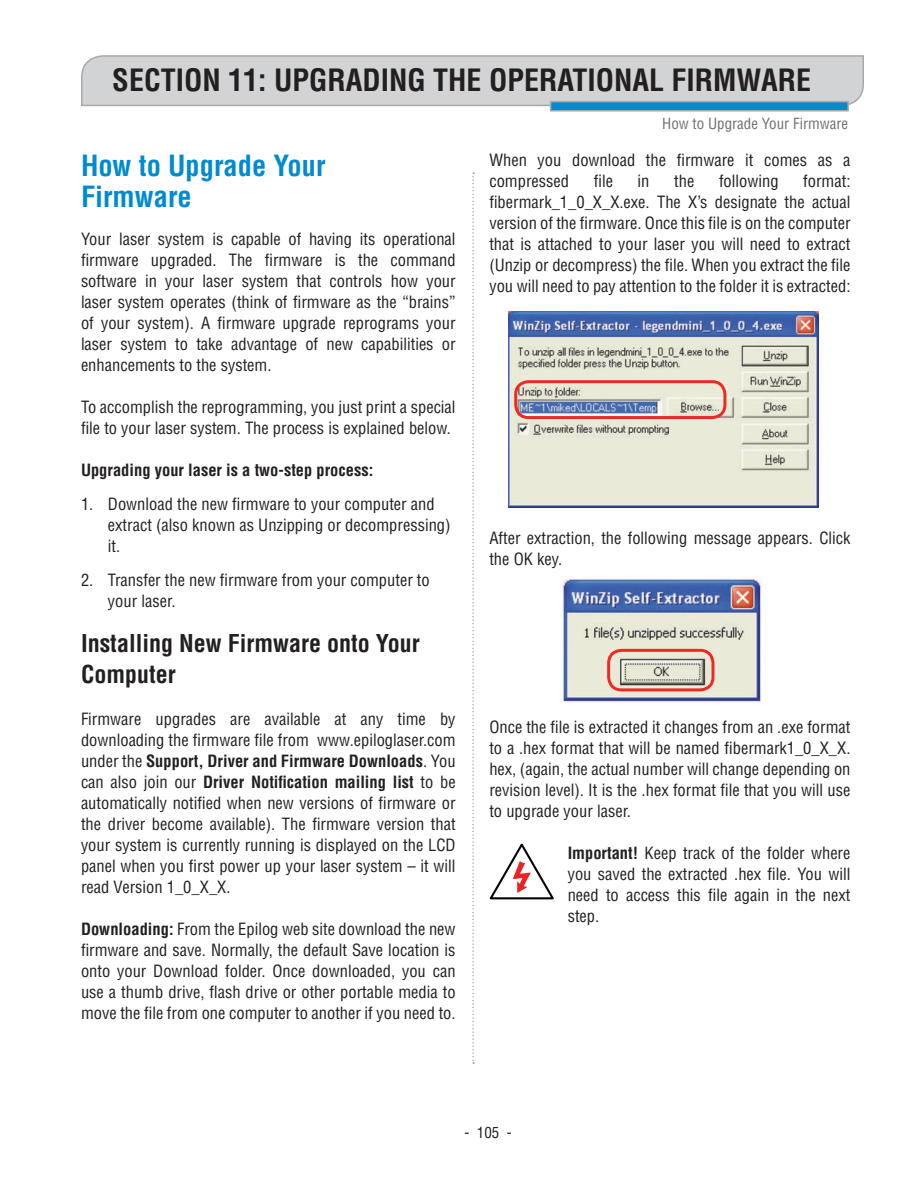
<style>
.page{position:relative;width:918px;height:1188px;background:#fff}
.page>*{position:absolute;margin:0;border:0;box-sizing:border-box;transform-origin:0 0}
.t1{font:700 condensed 30px "Helvetica";color:#231f20}
.t2{font:700 condensed 28.5px/31.5px "Helvetica";color:#008bcf}
.t3{font:700 condensed 24px/31.5px "Helvetica";color:#231f20}
.t4{font:condensed 16.5px/21px "Helvetica";color:#231f20;text-align:justify}
.t5{font:700 condensed 16.5px "Helvetica";color:#231f20}
.t6{font:condensed 15px "Helvetica";color:#6d6f71}
.t7{font:condensed 15px "Helvetica";color:#231f20}
.s1{font-weight:700}
</style>
<div class="page">
<svg style="left:81px;top:55px;width:783px;height:57px;background:#c7cfd4"></svg>
<svg style="left:472px;top:173px;width:2px;height:891px"></svg>
<svg style="left:489px;top:843px;width:65px;height:57px"></svg>
<img style="left:509px;top:311px;width:310px;height:197px">
<div style="left:514px;top:380px;width:212px;height:39px;border:3px solid #ee2a24;border-radius:13px"></div>
<img style="left:560px;top:576px;width:203px;height:126px">
<div style="left:607px;top:649px;width:107px;height:42px;border:3px solid #ee2a24;border-radius:13px"></div>
<h1 class="t1" style="left:112px;top:61px;width:700px">SECTION 11: UPGRADING THE OPERATIONAL FIRMWARE</h1>
<h2 class="t2" style="left:81px;top:150px;width:246px">How to Upgrade Your<br>Firmware</h2>
<p class="t4" style="left:81px;top:229px;width:376px">Your laser system is capable of having its operational firmware upgraded. The firmware is the command software in your laser system that controls how your laser system operates (think of firmware as the “brains” of your system). A firmware upgrade reprograms your laser system to take advantage of new capabilities or enhancements to the system.</p>
<p class="t4" style="left:81px;top:397px;width:376px">To accomplish the reprogramming, you just print a special file to your laser system. The process is explained below.</p>
<p class="t5" style="left:81px;top:460px;width:294px">Upgrading your laser is a two-step process:</p>
<p class="t4" style="left:108px;top:494px;width:344px;text-align:left;text-indent:-27px">1. Download the new firmware to your computer and extract (also known as Unzipping or decompressing) it.</p>
<p class="t4" style="left:108px;top:569px;width:323px;text-indent:-27px">2. Transfer the new firmware from your computer to your laser.</p>
<h3 class="t3" style="left:81px;top:627px;width:340px">Installing New Firmware onto Your<br>Computer</h3>
<p class="t4" style="left:81px;top:708px;width:376px">Firmware upgrades are available at any time by downloading the firmware file from www.epiloglaser.com under the <span class="s1">Support, Driver and Firmware Downloads</span>. You can also join our <span class="s1">Driver Notification mailing list</span> to be automatically notified when new versions of firmware or the driver become available). The firmware version that your system is currently running is displayed on the LCD panel when you first power up your laser system – it will read Version 1_0_X_X.</p>
<p class="t4" style="left:81px;top:918px;width:376px"><span class="s1">Downloading:</span> From the Epilog web site download the new firmware and save. Normally, the default Save location is onto your Download folder. Once downloaded, you can use a thumb drive, flash drive or other portable media to move the file from one computer to another if you need to.</p>
<p class="t6" style="left:662px;top:114px;width:187px">How to Upgrade Your Firmware</p>
<p class="t4" style="left:489px;top:150px;width:363px">When you download the firmware it comes as a compressed</p>
<p class="t4" style="left:489px;top:171px;width:363px;text-indent:314px">format: fibermark_1_0_X_X.exe. The X’s designate the actual version of the firmware. Once this file is on the computer that is attached to your laser you will need to extract (Unzip or decompress) the file. When you extract the file you will need to pay attention to the folder it is extracted:</p>
<p class="t4" style="left:594px;top:171px;width:21px">file</p>
<p class="t4" style="left:638px;top:171px;width:13px">in</p>
<p class="t4" style="left:674px;top:171px;width:22px">the</p>
<p class="t4" style="left:719px;top:171px;width:61px">following</p>
<p class="t4" style="left:489px;top:528px;width:363px">After extraction, the following message appears. Click the OK key.</p>
<p class="t4" style="left:489px;top:717px;width:363px">Once the file is extracted it changes from an .exe format to a .hex format that will be named fibermark1_0_X_X. hex, (again, the actual number will change depending on revision level). It is the .hex format file that you will use to upgrade your laser.</p>
<p class="t4" style="left:568px;top:843px;width:284px"><span class="s1">Important!</span> Keep track of the folder where you saved the extracted .hex file. You will need to access this file again in the next step.</p>
<p class="t7" style="left:464px;top:1123px;width:49px">- 105 -</p>
</div>
